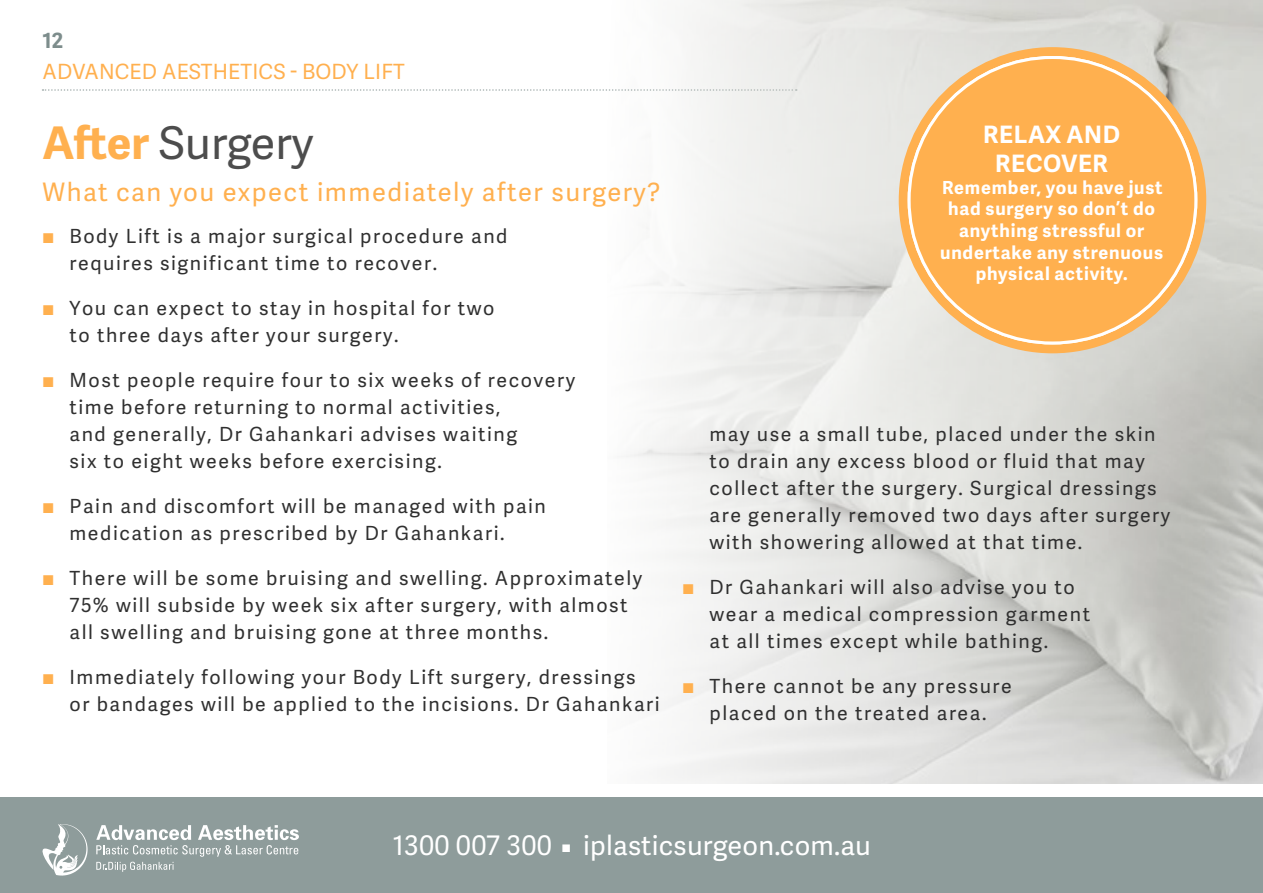
<style>
.page{position:relative;width:1263px;height:893px;background:#fff}
.page>*{position:absolute;margin:0;border:0;box-sizing:border-box;transform-origin:0 0}
.t1{font:45px "Adelle Sans";color:#4d4d4d}
.t2{font:27px "Adelle Sans";letter-spacing:.01em;color:#fff}
.t3{font:25.5px "Adelle Sans";letter-spacing:.06em;color:#ffb04f}
.t4{font:700 24px/28.8px "Adelle Sans";letter-spacing:.025em;color:#fff;text-align:center}
.t5{font:21px "Adelle Sans";letter-spacing:.01em;color:#ffb04f}
.t6{font:700 21px "Adelle Sans";color:#7d8d8c}
.t7{font:19.5px/27px "Adelle Sans";letter-spacing:.08em;color:#303030}
.t8{font:700 18px/21.6px "Adelle Sans";letter-spacing:.025em;color:#fff;text-align:center}
.t9{font:700 18px/21.6px "Adelle Sans";letter-spacing:.045em;color:#fff;text-align:center}
.s1{font-weight:700;color:#ffb04f}
.s2{font-weight:700;font-size:15px}
</style>
<div class="page">
<svg style="left:43px;top:89px;width:564px;height:2px"></svg>
<div style="left:0;top:795px;width:1263px;height:98px;background:#8e9c9b"></div>
<div style="left:0;top:783px;width:1263px;height:14px;background:#fff"></div>
<svg style="left:43px;top:824px;width:45px;height:51px"></svg>
<svg style="left:96px;top:825px;width:203px;height:47px"></svg>
<img style="left:609px;top:0;width:654px;height:783px">
<svg style="left:899px;top:47px;width:307px;height:306px;fill:#ffb04f"></svg>
<div style="left:909px;top:57px;width:287px;height:286px;background:#ffb04f;border-radius:50%"></div>
<p class="t6" style="left:43px;top:25px;width:22px">12</p>
<p class="t5" style="left:43px;top:56px;width:364px">ADVANCED AESTHETICS - BODY LIFT</p>
<h1 class="t1" style="left:43px;top:111px;width:273px"><span class="s1">After</span> Surgery</h1>
<h3 class="t3" style="left:43px;top:173px;width:619px">What can you expect immediately after surgery?</h3>
<p class="t7" style="left:70px;top:222px;width:439px;text-indent:-27px"><span class="s1">͔</span> Body Lift is a major surgical procedure and requires significant time to recover.</p>
<p class="t7" style="left:70px;top:294px;width:426px;text-indent:-27px"><span class="s1">͔</span> You can expect to stay in hospital for two to three days after your surgery.</p>
<p class="t7" style="left:70px;top:366px;width:507px;text-indent:-27px"><span class="s1">͔</span> Most people require four to six weeks of recovery time before returning to normal activities,<br>and generally, Dr Gahankari advises waiting<br>six to eight weeks before exercising.</p>
<p class="t7" style="left:70px;top:492px;width:478px;text-indent:-27px"><span class="s1">͔</span> Pain and discomfort will be managed with pain medication as prescribed by Dr Gahankari.</p>
<p class="t7" style="left:70px;top:564px;width:574px;text-indent:-27px"><span class="s1">͔</span> There will be some bruising and swelling. Approximately<br>75% will subside by week six after surgery, with almost all swelling and bruising gone at three months.</p>
<p class="t7" style="left:70px;top:663px;width:592px;text-indent:-27px"><span class="s1">͔</span> Immediately following your Body Lift surgery, dressings or bandages will be applied to the incisions. Dr Gahankari</p>
<p class="t4" style="left:983px;top:119px;width:138px">RELAX AND<br>RECOVER</p>
<p class="t9" style="left:940px;top:176px;width:225px">Remember, you have just had surgery so don’t do anything stressful or undertake any strenuous physical activity.</p>
<p class="t4" style="left:966px;top:123px;width:173px">AND RECOVER</p>
<p class="t8" style="left:944px;top:150px;width:217px">Remember, you have<br>just had surgery so don’t do anything stressful or undertake any strenuous physical activity.</p>
<p class="t7" style="left:709px;top:420px;width:462px">may use a small tube, placed under the skin to drain any excess blood or fluid that may collect after the surgery. Surgical dressings are generally removed two days after surgery with showering allowed at that time.</p>
<p class="t7" style="left:709px;top:573px;width:382px;text-indent:-27px"><span class="s1">͔</span> Dr Gahankari will also advise you to wear a medical compression garment at all times except while bathing.</p>
<p class="t7" style="left:682px;top:672px;width:331px;text-align:center"><span class="s1">͔</span> There cannot be any pressure placed on the treated area.</p>
<h2 class="t2" style="left:393px;top:827px;width:480px">1300 007 300 <span class="s2">W</span> iplasticsurgeon.com.au</h2>
</div>
